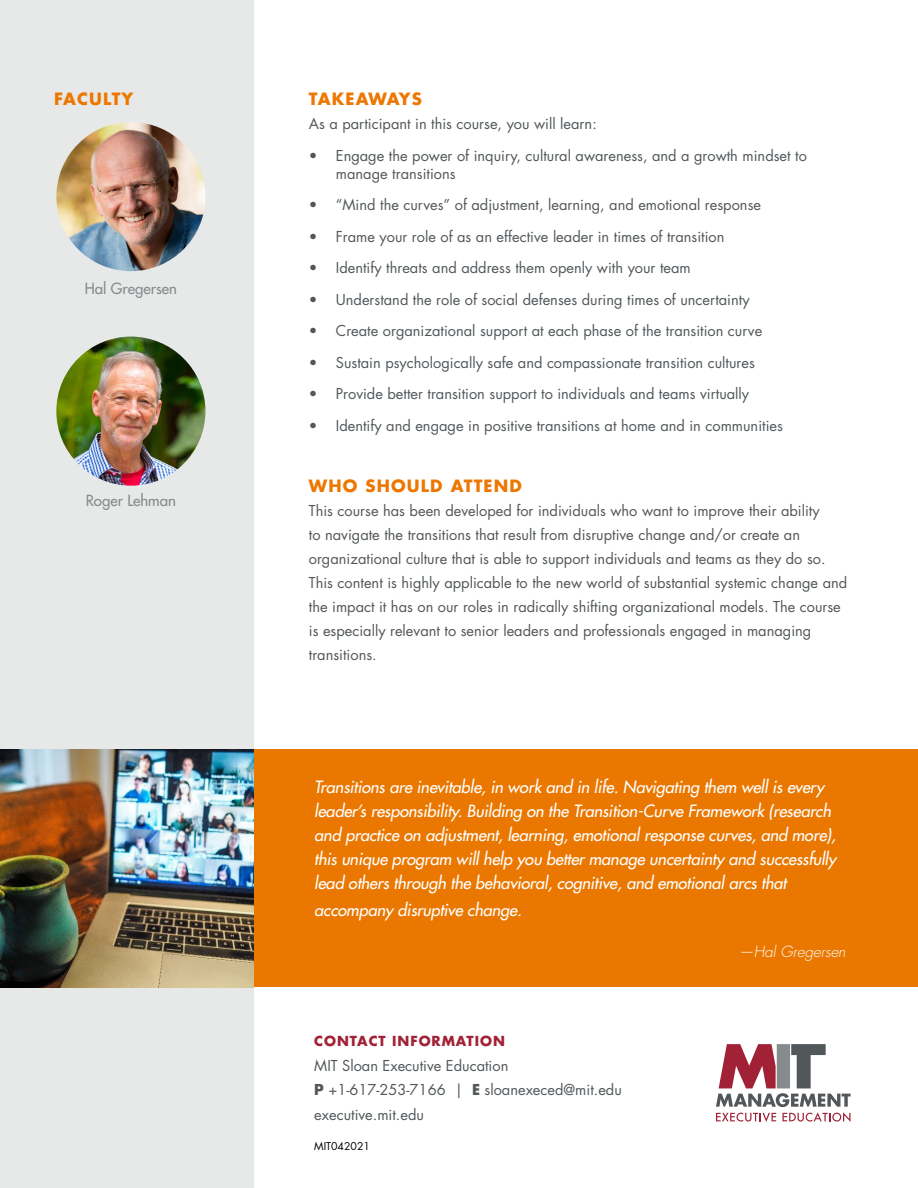
<style>
.page{position:relative;width:918px;height:1188px;background:#fff}
.page>*{position:absolute;margin:0;border:0;box-sizing:border-box;transform-origin:0 0}
.t1{font:italic 500 16.5px/24px "Futura Std";letter-spacing:-.01em;color:#fff}
.t2{font:700 16.5px "Futura Std";letter-spacing:.07em;color:#ed7700}
.t3{font:700 16.5px "Futura Std";letter-spacing:.04em;color:#ed7700}
.t4{font:500 15px "Futura Std";color:#878b8d}
.t5{font:italic 300 15px "Futura Std";color:#fff}
.t6{font:14.7px/24px "Futura Std";color:#52575a}
.t7{font:700 13.5px "Futura Std";letter-spacing:.07em;color:#a12236}
.t8{font:10.5px "Futura Std";color:#000}
.s1{font-weight:700}
</style>
<div class="page">
<div style="left:0;top:0;width:254px;height:1188px;background:#e7e9e9"></div>
<div style="left:0;top:750px;width:918px;height:237px;background:#ea7800"></div>
<svg style="left:716px;top:1044px;width:135px;height:78px"></svg>
<img style="left:56px;top:122px;width:149px;height:149px;border-radius:75px">
<img style="left:56px;top:337px;width:149px;height:149px;border-radius:75px">
<img style="left:0;top:750px;width:254px;height:237px">
<p class="t2" style="left:54px;top:88px;width:81px">FACULTY</p>
<p class="t4" style="left:85px;top:279px;width:94px">Hal Gregersen</p>
<p class="t4" style="left:86px;top:491px;width:92px">Roger Lehman</p>
<p class="t3" style="left:309px;top:88px;width:115px">TAKEAWAYS</p>
<p class="t6" style="left:309px;top:112px;width:289px">As a participant in this course, you will learn:</p>
<p class="t6" style="left:336px;top:147px;width:473px;line-height:18px;text-indent:-27px">• Engage the power of inquiry, cultural awareness, and a growth mindset to manage transitions</p>
<p class="t6" style="left:309px;top:193px;width:454px">• “Mind the curves” of adjustment, learning, and emotional response</p>
<p class="t6" style="left:309px;top:225px;width:417px">• Frame your role of as an effective leader in times of transition</p>
<p class="t6" style="left:309px;top:256px;width:383px">• Identify threats and address them openly with your team</p>
<p class="t6" style="left:309px;top:288px;width:442px">• Understand the role of social defenses during times of uncertainty</p>
<p class="t6" style="left:309px;top:319px;width:455px">• Create organizational support at each phase of the transition curve</p>
<p class="t6" style="left:309px;top:351px;width:448px">• Sustain psychologically safe and compassionate transition cultures</p>
<p class="t6" style="left:309px;top:382px;width:442px">• Provide better transition support to individuals and teams virtually</p>
<p class="t6" style="left:309px;top:414px;width:476px">• Identify and engage in positive transitions at home and in communities</p>
<p class="t2" style="left:309px;top:475px;width:215px">WHO SHOULD ATTEND</p>
<p class="t6" style="left:309px;top:499px;width:540px">This course has been developed for individuals who want to improve their ability<br>to navigate the transitions that result from disruptive change and/or create an organizational culture that is able to support individuals and teams as they do so.<br>This content is highly applicable to the new world of substantial systemic change and the impact it has on our roles in radically shifting organizational models. The course is especially relevant to senior leaders and professionals engaged in managing transitions.</p>
<p class="t1" style="left:314px;top:776px;width:523px">Transitions are inevitable, in work and in life. Navigating them well is every leader’s responsibility. Building on the Transition-Curve Framework (research and practice on adjustment, learning, emotional response curves, and more), this unique program will help you better manage uncertainty and successfully lead others through the behavioral, cognitive, and emotional arcs that</p>
<p class="t1" style="left:314px;top:899px;width:209px">accompany disruptive change.</p>
<p class="t5" style="left:739px;top:942px;width:108px">—Hal Gregersen</p>
<p class="t7" style="left:314px;top:1032px;width:192px">CONTACT INFORMATION</p>
<p class="t6" style="left:314px;top:1053px;width:309px;line-height:24.8px">MIT Sloan Executive Education<br><span class="s1">P</span> +1-617-253-7166 | <span class="s1">E</span> sloanexeced@mit.edu executive.mit.edu</p>
<p class="t8" style="left:314px;top:1140px;width:57px">MIT042021</p>
</div>
